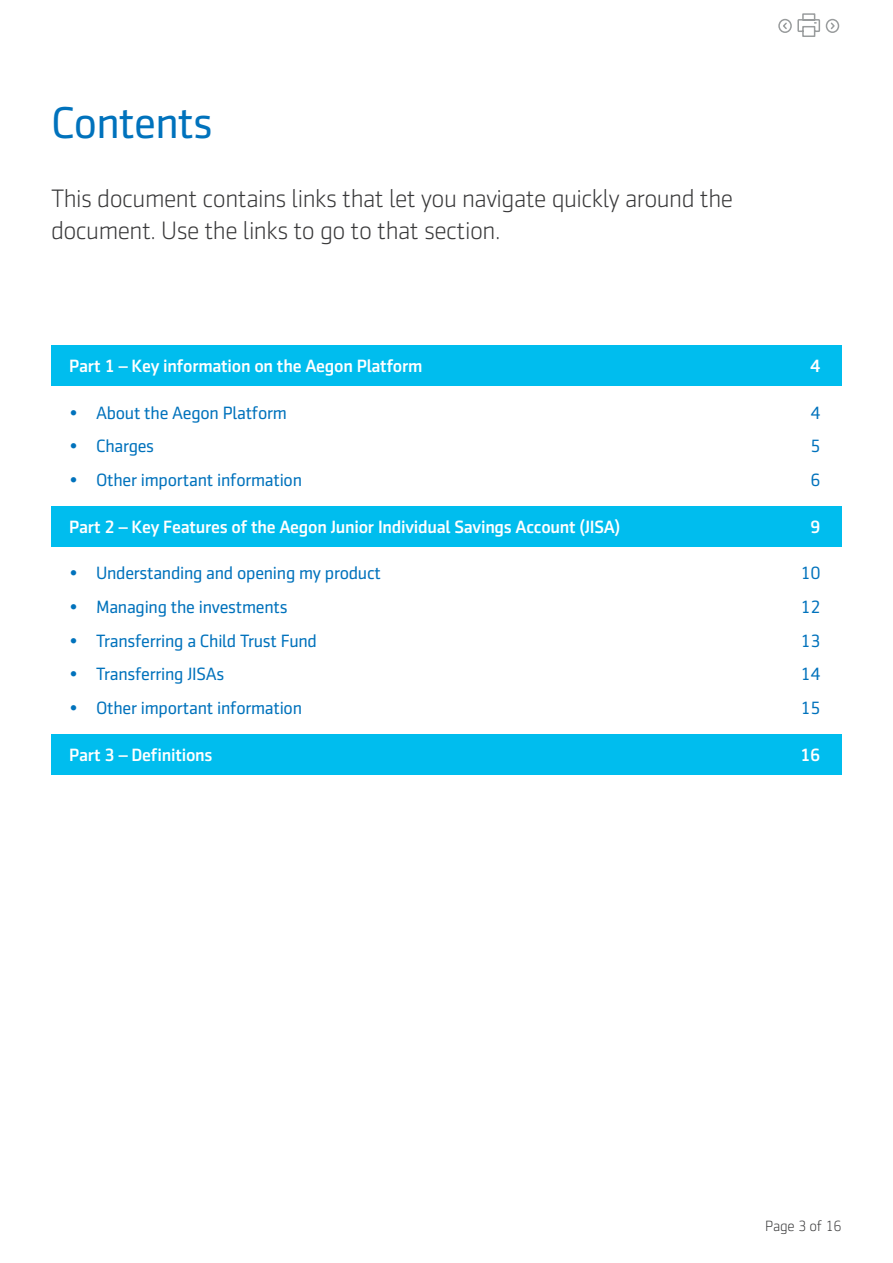
<style>
.page{position:relative;width:893px;height:1263px;background:#fff}
.page>*{position:absolute;margin:0;border:0;box-sizing:border-box;transform-origin:0 0}
.t1{font:45px "Sentico Sans DT";letter-spacing:-.02em;color:#0072bc}
.t2{font:300 25.5px/31.5px "Sentico Sans DT";letter-spacing:-.02em;color:#383839}
.t3{font:18px "Sentico Sans DT";letter-spacing:-.015em;color:#0072bc}
.t4{font:500 18px "Sentico Sans DT";letter-spacing:-.015em;color:#fff}
.t5{font:300 15px "Sentico Sans DT";letter-spacing:-.015em;color:#383839}
.s1{font-weight:700}
</style>
<div class="page">
<svg style="left:778px;top:13px;width:62px;height:24px"></svg>
<div style="left:51px;top:735px;width:791px;height:40px;background:#00bdee"></div>
<div style="left:51px;top:345px;width:791px;height:41px;background:#00bdee"></div>
<div style="left:51px;top:506px;width:791px;height:40px;background:#00bdee"></div>
<h1 class="t1" style="left:51px;top:98px;width:163px">Contents</h1>
<h2 class="t2" style="left:51px;top:183px;width:684px">This document contains links that let you navigate quickly around the document. Use the links to go to that section.</h2>
<p class="t4" style="left:69px;top:356px;width:355px">Part 1 – Key information on the Aegon Platform</p>
<p class="t4" style="left:810px;top:356px;width:12px">4</p>
<p class="t3" style="left:69px;top:403px;width:219px"><span class="s1">•</span> About the Aegon Platform</p>
<p class="t3" style="left:810px;top:403px;width:12px">4</p>
<p class="t3" style="left:69px;top:436px;width:87px"><span class="s1">•</span> Charges</p>
<p class="t3" style="left:810px;top:436px;width:12px">5</p>
<p class="t3" style="left:69px;top:470px;width:234px"><span class="s1">•</span> Other important information</p>
<p class="t3" style="left:810px;top:470px;width:12px">6</p>
<p class="t4" style="left:69px;top:516px;width:553px">Part 2 – Key Features of the Aegon Junior Individual Savings Account (JISA)</p>
<p class="t4" style="left:810px;top:516px;width:12px">9</p>
<p class="t3" style="left:69px;top:563px;width:313px"><span class="s1">•</span> Understanding and opening my product</p>
<p class="t3" style="left:800px;top:563px;width:22px">10</p>
<p class="t3" style="left:69px;top:597px;width:220px"><span class="s1">•</span> Managing the investments</p>
<p class="t3" style="left:800px;top:597px;width:22px">12</p>
<p class="t3" style="left:69px;top:631px;width:249px"><span class="s1">•</span> Transferring a Child Trust Fund</p>
<p class="t3" style="left:800px;top:631px;width:22px">13</p>
<p class="t3" style="left:69px;top:664px;width:157px"><span class="s1">•</span> Transferring JISAs</p>
<p class="t3" style="left:800px;top:664px;width:22px">14</p>
<p class="t3" style="left:69px;top:698px;width:234px"><span class="s1">•</span> Other important information</p>
<p class="t3" style="left:800px;top:698px;width:22px">15</p>
<p class="t4" style="left:69px;top:744px;width:145px">Part 3 – Definitions</p>
<p class="t4" style="left:800px;top:744px;width:22px">16</p>
<p class="t5" style="left:765px;top:1218px;width:78px">Page 3 of 16</p>
</div>
